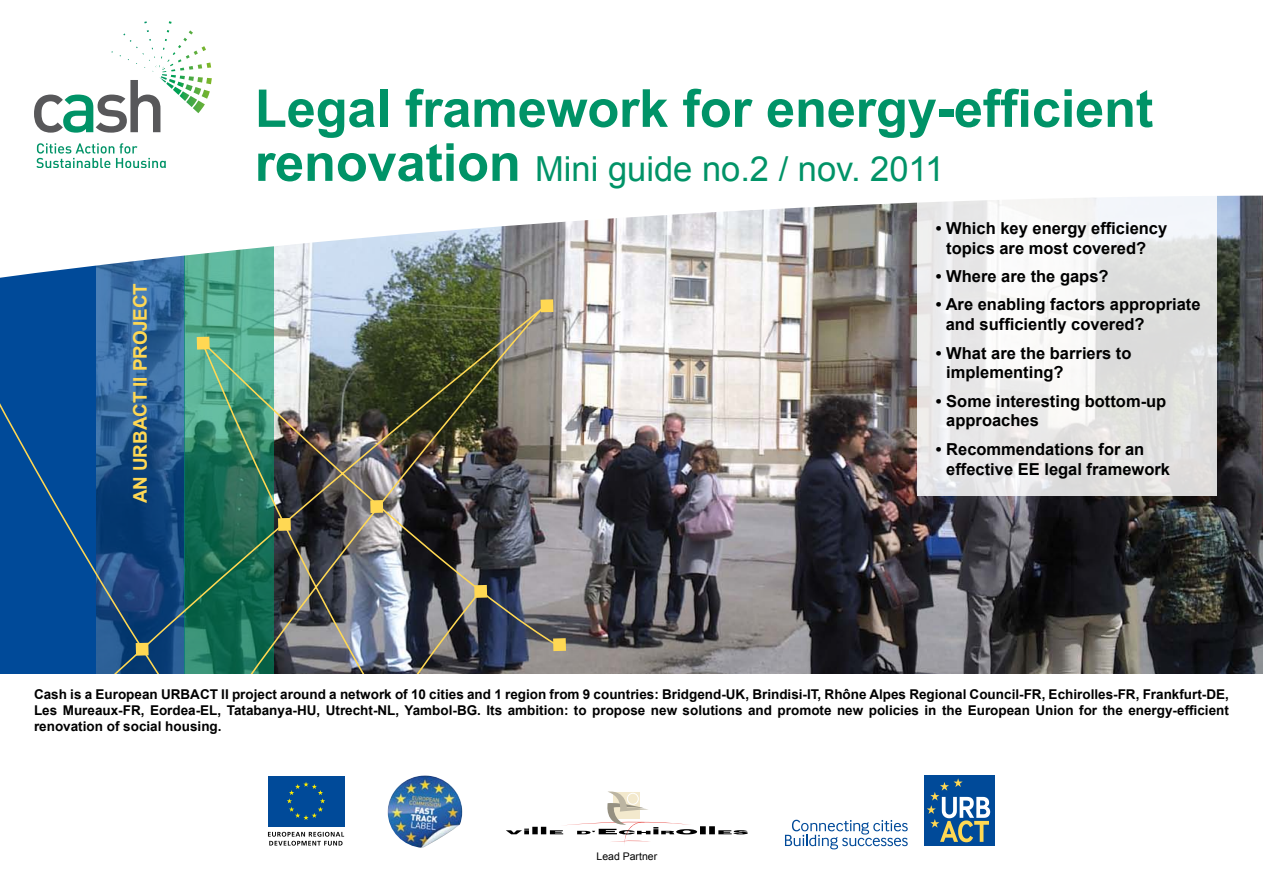
<style>
.page{position:relative;width:1263px;height:893px;background:#fff}
.page>*{position:absolute;margin:0;border:0;box-sizing:border-box;transform-origin:0 0}
.t1{font:700 52.5px/54px "Arial";letter-spacing:-.005em;color:#009367}
.t2{font:34.5px "Arial";color:#009367}
.t3{font:700 18.9px "Arial";letter-spacing:-.005em;color:#ffd853}
.t4{font:700 16.5px/19.8px "Arial";color:#000}
.t5{font:700 13.5px/16.2px "Arial";color:#000;text-align:justify}
.t6{font:10.5px "Arial";color:#000}
</style>
<div class="page">
<img style="left:274px;top:281px;width:989px;height:393px">
<div style="left:0;top:77px;width:95px;height:637px;background:#004a99"></div>
<svg style="left:95px;top:281px;width:89px;height:20px;fill:#477cb2"></svg>
<svg style="left:184px;top:281px;width:90px;height:20px"></svg>
<img style="left:0;top:301px;width:557px;height:373px">
<div style="left:474px;top:585px;width:13px;height:13px;background:#ffd853"></div>
<div style="left:136px;top:643px;width:13px;height:13px;background:#ffd853"></div>
<div style="left:278px;top:518px;width:13px;height:13px;background:#ffd853"></div>
<div style="left:540px;top:299px;width:13px;height:13px;background:#ffd853"></div>
<div style="left:197px;top:337px;width:13px;height:13px;background:#ffd853"></div>
<div style="left:370px;top:500px;width:13px;height:13px;background:#ffd853"></div>
<div style="left:553px;top:638px;width:13px;height:13px;background:#ffd853"></div>
<svg style="left:0;top:22px;width:1263px;height:259px"></svg>
<svg style="left:36px;top:143px;width:130px;height:25px"></svg>
<svg style="left:34px;top:30px;width:178px;height:103px"></svg>
<div style="left:0;top:674px;width:1263px;height:219px;background:#fff"></div>
<svg style="left:917px;top:160px;width:299px;height:335px"></svg>
<svg style="left:506px;top:792px;width:242px;height:52px"></svg>
<img style="left:388px;top:775px;width:74px;height:73px">
<div style="left:925px;top:776px;width:70px;height:70px;background:#004a99"></div>
<svg style="left:927px;top:778px;width:63px;height:64px"></svg>
<svg style="left:785px;top:820px;width:123px;height:29px"></svg>
<div style="left:268px;top:776px;width:76px;height:50px;background:#004a99"></div>
<svg style="left:287px;top:782px;width:38px;height:38px"></svg>
<svg style="left:268px;top:832px;width:76px;height:14px"></svg>
<p class="t3" style="left:128px;top:503px;width:222px;rotate:-90deg">AN URBACT II PROJECT</p>
<p class="t1" style="left:255px;top:83px;width:900px">Legal framework for energy-efficient renovation</p>
<p class="t2" style="left:535px;top:145px;width:411px">Mini guide no.2 / nov. 2011</p>
<p class="t4" style="left:946px;top:219px;width:223px;text-indent:-10px">• Which key energy efficiency topics are most covered?</p>
<p class="t4" style="left:936px;top:267px;width:174px">• Where are the gaps?</p>
<p class="t4" style="left:946px;top:295px;width:256px;text-indent:-10px">• Are enabling factors appropriate and sufficiently covered?</p>
<p class="t4" style="left:946px;top:343px;width:187px;text-indent:-10px">• What are the barriers to implementing?</p>
<p class="t4" style="left:946px;top:391px;width:222px;text-indent:-10px">• Some interesting bottom-up approaches</p>
<p class="t4" style="left:946px;top:440px;width:225px;text-indent:-10px">• Recommendations for an effective EE legal framework</p>
<p class="t5" style="left:34px;top:686px;width:1196px">Cash is a European URBACT II project around a network of 10 cities and 1 region from 9 countries: Bridgend-UK, Brindisi-IT, Rhône Alpes Regional Council-FR, Echirolles-FR, Frankfurt-DE, Les Mureaux-FR, Eordea-EL, Tatabanya-HU, Utrecht-NL, Yambol-BG. Its ambition: to propose new solutions and promote new policies in the European Union for the energy-efficient renovation of social housing.</p>
<p class="t6" style="left:596px;top:849px;width:62px">Lead Partner</p>
</div>
